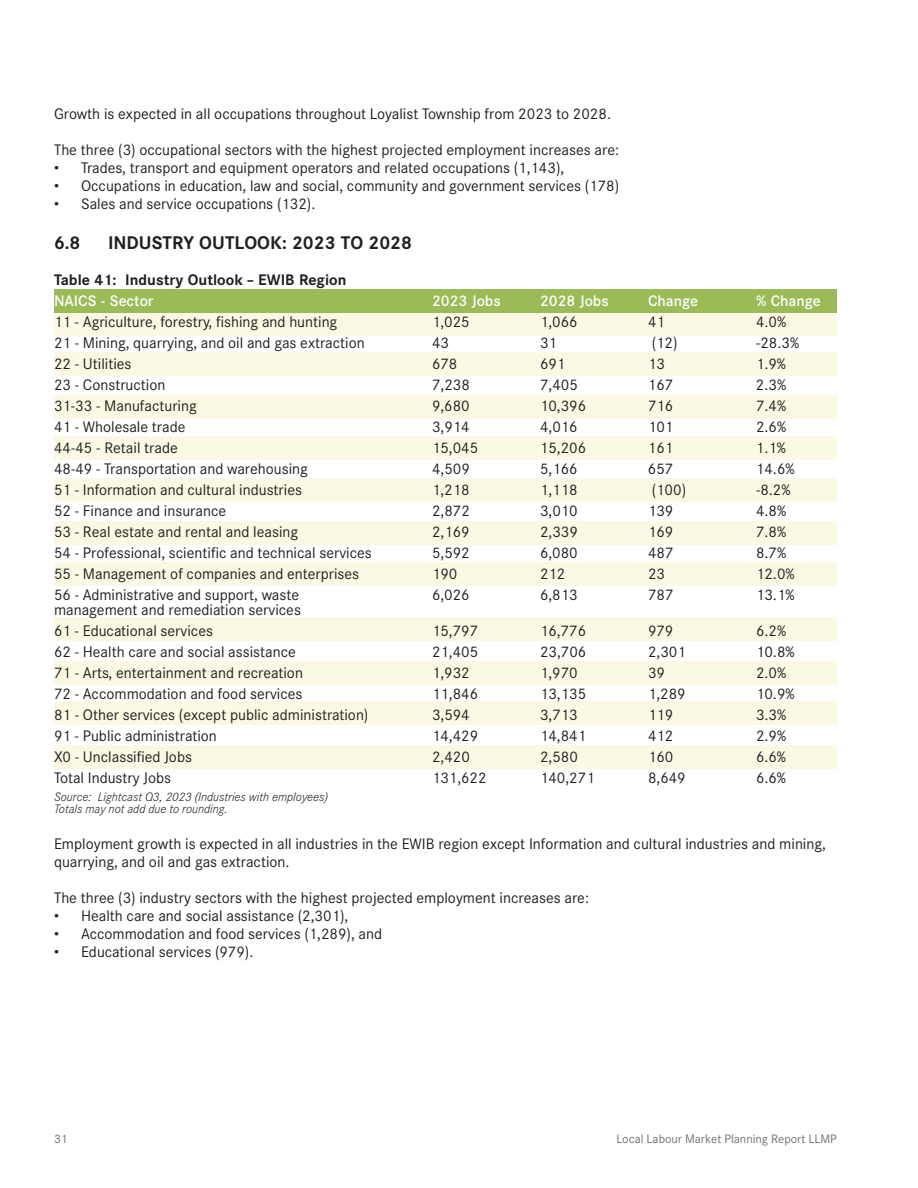
<style>
.page{position:relative;width:918px;height:1188px;background:#fff}
.page>*{position:absolute;margin:0;border:0;box-sizing:border-box;transform-origin:0 0}
.t1{font:700 18px "Corporate S";color:#231f20}
.t2{font:15px/21px "Corporate S";color:#231f20}
.t3{font:500 15px "Corporate S";color:#fff}
.t4{font:700 15px "Corporate S";color:#231f20}
.t5{font:italic 300 12px/12px "Corporate S";color:#231f20}
.t6{font:12px "Corporate S";color:#717275}
</style>
<div class="page">
<div style="left:54px;top:312px;width:783px;height:23px;background:#fbf9e4"></div>
<div style="left:54px;top:289px;width:783px;height:23px;background:#9bbb58"></div>
<div style="left:54px;top:352px;width:783px;height:23px;background:#fbf9e4"></div>
<div style="left:54px;top:396px;width:783px;height:23px;background:#fbf9e4"></div>
<div style="left:54px;top:436px;width:783px;height:23px;background:#fbf9e4"></div>
<div style="left:54px;top:478px;width:783px;height:23px;background:#fbf9e4"></div>
<div style="left:54px;top:522px;width:783px;height:23px;background:#fbf9e4"></div>
<div style="left:54px;top:562px;width:783px;height:23px;background:#fbf9e4"></div>
<div style="left:54px;top:618px;width:783px;height:23px;background:#fbf9e4"></div>
<div style="left:54px;top:661px;width:783px;height:23px;background:#fbf9e4"></div>
<div style="left:54px;top:702px;width:783px;height:23px;background:#fbf9e4"></div>
<div style="left:54px;top:745px;width:783px;height:23px;background:#fbf9e4"></div>
<p class="t2" style="left:54px;top:104px;width:559px">Growth is expected in all occupations throughout Loyalist Township from 2023 to 2028.</p>
<p class="t2" style="left:54px;top:140px;width:567px">The three (3) occupational sectors with the highest projected employment increases are:</p>
<p class="t2" style="left:54px;top:158px;width:512px">• Trades, transport and equipment operators and related occupations (1,143),</p>
<p class="t2" style="left:54px;top:176px;width:567px">• Occupations in education, law and social, community and government services (178)</p>
<p class="t2" style="left:54px;top:194px;width:263px">• Sales and service occupations (132).</p>
<p class="t1" style="left:54px;top:232px;width:28px">6.8</p>
<p class="t1" style="left:108px;top:232px;width:305px">INDUSTRY OUTLOOK: 2023 TO 2028</p>
<p class="t4" style="left:54px;top:270px;width:294px">Table 41: Industry Outlook – EWIB Region</p>
<p class="t3" style="left:54px;top:292px;width:101px">NAICS - Sector</p>
<p class="t3" style="left:432px;top:292px;width:70px">2023 Jobs</p>
<p class="t3" style="left:540px;top:292px;width:70px">2028 Jobs</p>
<p class="t3" style="left:648px;top:292px;width:52px">Change</p>
<p class="t3" style="left:756px;top:292px;width:66px">% Change</p>
<p class="t2" style="left:54px;top:311px;width:285px">11 - Agriculture, forestry, fishing and hunting</p>
<p class="t2" style="left:432px;top:311px;width:39px">1,025</p>
<p class="t2" style="left:540px;top:311px;width:39px">1,066</p>
<p class="t2" style="left:648px;top:311px;width:18px">41</p>
<p class="t2" style="left:756px;top:311px;width:32px">4.0%</p>
<p class="t2" style="left:54px;top:332px;width:312px">21 - Mining, quarrying, and oil and gas extraction</p>
<p class="t2" style="left:432px;top:332px;width:19px">43</p>
<p class="t2" style="left:540px;top:332px;width:18px">31</p>
<p class="t2" style="left:652px;top:332px;width:27px">(12)</p>
<p class="t2" style="left:756px;top:332px;width:45px">-28.3%</p>
<p class="t2" style="left:54px;top:353px;width:79px">22 - Utilities</p>
<p class="t2" style="left:432px;top:353px;width:27px">678</p>
<p class="t2" style="left:540px;top:353px;width:27px">691</p>
<p class="t2" style="left:648px;top:353px;width:18px">13</p>
<p class="t2" style="left:756px;top:353px;width:32px">1.9%</p>
<p class="t2" style="left:54px;top:374px;width:113px">23 - Construction</p>
<p class="t2" style="left:432px;top:374px;width:39px">7,238</p>
<p class="t2" style="left:540px;top:374px;width:39px">7,405</p>
<p class="t2" style="left:648px;top:374px;width:27px">167</p>
<p class="t2" style="left:756px;top:374px;width:32px">2.3%</p>
<p class="t2" style="left:54px;top:395px;width:144px">31-33 - Manufacturing</p>
<p class="t2" style="left:432px;top:395px;width:39px">9,680</p>
<p class="t2" style="left:540px;top:395px;width:48px">10,396</p>
<p class="t2" style="left:648px;top:395px;width:27px">716</p>
<p class="t2" style="left:756px;top:395px;width:32px">7.4%</p>
<p class="t2" style="left:54px;top:416px;width:133px">41 - Wholesale trade</p>
<p class="t2" style="left:432px;top:416px;width:39px">3,914</p>
<p class="t2" style="left:540px;top:416px;width:39px">4,016</p>
<p class="t2" style="left:648px;top:416px;width:27px">101</p>
<p class="t2" style="left:756px;top:416px;width:32px">2.6%</p>
<p class="t2" style="left:54px;top:437px;width:125px">44-45 - Retail trade</p>
<p class="t2" style="left:432px;top:437px;width:48px">15,045</p>
<p class="t2" style="left:540px;top:437px;width:48px">15,206</p>
<p class="t2" style="left:648px;top:437px;width:27px">161</p>
<p class="t2" style="left:756px;top:437px;width:32px">1.1%</p>
<p class="t2" style="left:54px;top:458px;width:255px">48-49 - Transportation and warehousing</p>
<p class="t2" style="left:432px;top:458px;width:39px">4,509</p>
<p class="t2" style="left:540px;top:458px;width:39px">5,166</p>
<p class="t2" style="left:648px;top:458px;width:27px">657</p>
<p class="t2" style="left:756px;top:458px;width:40px">14.6%</p>
<p class="t2" style="left:54px;top:479px;width:250px">51 - Information and cultural industries</p>
<p class="t2" style="left:432px;top:479px;width:39px">1,218</p>
<p class="t2" style="left:540px;top:479px;width:39px">1,118</p>
<p class="t2" style="left:652px;top:479px;width:36px">(100)</p>
<p class="t2" style="left:756px;top:479px;width:36px">-8.2%</p>
<p class="t2" style="left:54px;top:500px;width:174px">52 - Finance and insurance</p>
<p class="t2" style="left:432px;top:500px;width:39px">2,872</p>
<p class="t2" style="left:540px;top:500px;width:39px">3,010</p>
<p class="t2" style="left:648px;top:500px;width:27px">139</p>
<p class="t2" style="left:756px;top:500px;width:32px">4.8%</p>
<p class="t2" style="left:54px;top:521px;width:246px">53 - Real estate and rental and leasing</p>
<p class="t2" style="left:432px;top:521px;width:39px">2,169</p>
<p class="t2" style="left:540px;top:521px;width:39px">2,339</p>
<p class="t2" style="left:648px;top:521px;width:27px">169</p>
<p class="t2" style="left:756px;top:521px;width:32px">7.8%</p>
<p class="t2" style="left:54px;top:542px;width:319px">54 - Professional, scientific and technical services</p>
<p class="t2" style="left:432px;top:542px;width:39px">5,592</p>
<p class="t2" style="left:540px;top:542px;width:39px">6,080</p>
<p class="t2" style="left:648px;top:542px;width:27px">487</p>
<p class="t2" style="left:756px;top:542px;width:32px">8.7%</p>
<p class="t2" style="left:54px;top:563px;width:307px">55 - Management of companies and enterprises</p>
<p class="t2" style="left:432px;top:563px;width:27px">190</p>
<p class="t2" style="left:540px;top:563px;width:27px">212</p>
<p class="t2" style="left:648px;top:563px;width:19px">23</p>
<p class="t2" style="left:756px;top:563px;width:40px">12.0%</p>
<p class="t2" style="left:54px;top:584px;width:247px">56 - Administrative and support, waste</p>
<p class="t2" style="left:432px;top:584px;width:39px">6,026</p>
<p class="t2" style="left:540px;top:584px;width:39px">6,813</p>
<p class="t2" style="left:648px;top:584px;width:27px">787</p>
<p class="t2" style="left:756px;top:584px;width:40px">13.1%</p>
<p class="t2" style="left:54px;top:599px;width:249px">management and remediation services<br>61 - Educational services</p>
<p class="t2" style="left:432px;top:620px;width:48px">15,797</p>
<p class="t2" style="left:540px;top:620px;width:48px">16,776</p>
<p class="t2" style="left:648px;top:620px;width:27px">979</p>
<p class="t2" style="left:756px;top:620px;width:32px">6.2%</p>
<p class="t2" style="left:54px;top:641px;width:243px">62 - Health care and social assistance</p>
<p class="t2" style="left:432px;top:641px;width:48px">21,405</p>
<p class="t2" style="left:540px;top:641px;width:48px">23,706</p>
<p class="t2" style="left:648px;top:641px;width:39px">2,301</p>
<p class="t2" style="left:756px;top:641px;width:40px">10.8%</p>
<p class="t2" style="left:54px;top:662px;width:250px">71 - Arts, entertainment and recreation</p>
<p class="t2" style="left:432px;top:662px;width:39px">1,932</p>
<p class="t2" style="left:540px;top:662px;width:39px">1,970</p>
<p class="t2" style="left:648px;top:662px;width:18px">39</p>
<p class="t2" style="left:756px;top:662px;width:32px">2.0%</p>
<p class="t2" style="left:54px;top:683px;width:250px">72 - Accommodation and food services</p>
<p class="t2" style="left:432px;top:683px;width:48px">11,846</p>
<p class="t2" style="left:540px;top:683px;width:48px">13,135</p>
<p class="t2" style="left:648px;top:683px;width:39px">1,289</p>
<p class="t2" style="left:756px;top:683px;width:40px">10.9%</p>
<p class="t2" style="left:54px;top:704px;width:316px">81 - Other services (except public administration)</p>
<p class="t2" style="left:432px;top:704px;width:39px">3,594</p>
<p class="t2" style="left:540px;top:704px;width:39px">3,713</p>
<p class="t2" style="left:648px;top:704px;width:27px">119</p>
<p class="t2" style="left:756px;top:704px;width:32px">3.3%</p>
<p class="t2" style="left:54px;top:725px;width:164px">91 - Public administration</p>
<p class="t2" style="left:432px;top:725px;width:48px">14,429</p>
<p class="t2" style="left:540px;top:725px;width:48px">14,841</p>
<p class="t2" style="left:648px;top:725px;width:27px">412</p>
<p class="t2" style="left:756px;top:725px;width:32px">2.9%</p>
<p class="t2" style="left:54px;top:746px;width:140px">X0 - Unclassified Jobs</p>
<p class="t2" style="left:432px;top:746px;width:39px">2,420</p>
<p class="t2" style="left:540px;top:746px;width:39px">2,580</p>
<p class="t2" style="left:648px;top:746px;width:27px">160</p>
<p class="t2" style="left:756px;top:746px;width:32px">6.6%</p>
<p class="t2" style="left:54px;top:767px;width:119px">Total Industry Jobs</p>
<p class="t2" style="left:432px;top:767px;width:56px">131,622</p>
<p class="t2" style="left:540px;top:767px;width:56px">140,271</p>
<p class="t2" style="left:648px;top:767px;width:39px">8,649</p>
<p class="t2" style="left:756px;top:767px;width:32px">6.6%</p>
<p class="t5" style="left:54px;top:791px;width:276px">Source: Lightcast Q3, 2023 (Industries with employees)<br>Totals may not add due to rounding.</p>
<p class="t2" style="left:54px;top:835px;width:773px;line-height:18px">Employment growth is expected in all industries in the EWIB region except Information and cultural industries and mining, quarrying, and oil and gas extraction.</p>
<p class="t2" style="left:54px;top:887px;width:537px">The three (3) industry sectors with the highest projected employment increases are:</p>
<p class="t2" style="left:54px;top:905px;width:296px">• Health care and social assistance (2,301),</p>
<p class="t2" style="left:54px;top:923px;width:330px">• Accommodation and food services (1,289), and</p>
<p class="t2" style="left:54px;top:941px;width:201px">• Educational services (979).</p>
<p class="t6" style="left:54px;top:1132px;width:15px">31</p>
<p class="t6" style="left:617px;top:1132px;width:222px">Local Labour Market Planning Report LLMP</p>
</div>
